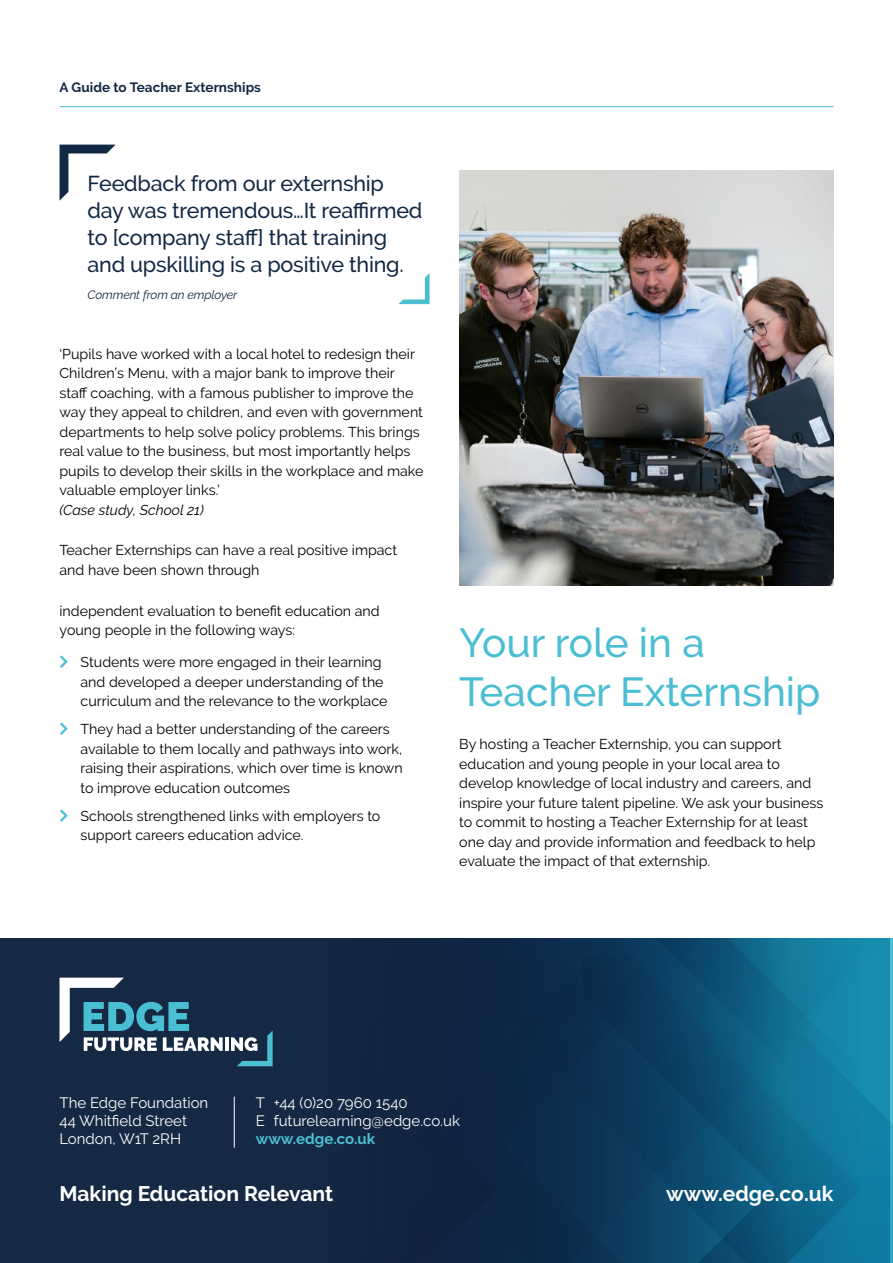
<style>
.page{position:relative;width:893px;height:1263px;background:#fff}
.page>*{position:absolute;margin:0;border:0;box-sizing:border-box;transform-origin:0 0}
.t1{font:500 40.5px/48.6px "Raleway";color:#4cbed3}
.t2{font:500 21.45px/27.3px "Raleway";letter-spacing:-.01em;color:#122945}
.t3{font:700 21px "Raleway";color:#fff}
.t4{font:15px/18px "Raleway";color:#fff}
.t5{font:700 15px "Raleway";color:#4cbed3}
.t6{font:14.25px/19.5px "Raleway";color:#000}
.t7{font:italic 14.25px "Raleway";color:#000}
.t8{font:700 13.5px "Raleway";letter-spacing:.005em;color:#122945}
.t9{font:italic 12.15px "Raleway";letter-spacing:-.01em;color:#152944}
.s1{color:#4abed3}
</style>
<div class="page">
<hr style="left:60px;top:106px;width:773px;height:1px;background:#4cbed3">
<svg style="left:860px;top:938px;width:33px;height:325px"></svg>
<div style="left:0;top:938px;width:321px;height:325px;background:#152944"></div>
<svg style="left:321px;top:938px;width:539px;height:325px"></svg>
<hr style="left:225px;top:1037px;width:4px;height:14px;background:#fff">
<svg style="left:231px;top:1030px;width:42px;height:36px"></svg>
<svg style="left:60px;top:978px;width:163px;height:73px"></svg>
<hr style="left:234px;top:1097px;width:1px;height:51px;background:#fff">
<svg style="left:398px;top:273px;width:32px;height:31px"></svg>
<svg style="left:60px;top:145px;width:55px;height:55px"></svg>
<img style="left:459px;top:170px;width:374px;height:415px">
<p class="t8" style="left:60px;top:80px;width:203px">A Guide to Teacher Externships</p>
<h2 class="t2" style="left:88px;top:169px;width:336px">Feedback from our externship day was tremendous…It reaffirmed to [company staff] that training and upskilling is a positive thing.</h2>
<p class="t9" style="left:88px;top:288px;width:151px">Comment from an employer</p>
<p class="t6" style="left:60px;top:344px;width:365px">‘Pupils have worked with a local hotel to redesign their Children’s Menu, with a major bank to improve their staff coaching, with a famous publisher to improve the way they appeal to children, and even with government departments to help solve policy problems. This brings real value to the business, but most importantly helps pupils to develop their skills in the workplace and make valuable employer links.’</p>
<p class="t7" style="left:60px;top:501px;width:146px">(Case study, School 21)</p>
<p class="t6" style="left:60px;top:540px;width:339px">Teacher Externships can have a real positive impact and have been shown through</p>
<p class="t6" style="left:60px;top:601px;width:322px">independent evaluation to benefit education and young people in the following ways:</p>
<p class="t6" style="left:81px;top:652px;width:308px;text-indent:-21px"><span class="s1">★★</span> Students were more engaged in their learning and developed a deeper understanding of the curriculum and the relevance to the workplace</p>
<p class="t6" style="left:81px;top:719px;width:324px;text-indent:-21px"><span class="s1">★★</span> They had a better understanding of the careers available to them locally and pathways into work, raising their aspirations, which over time is known to improve education outcomes</p>
<p class="t6" style="left:81px;top:806px;width:301px;text-indent:-21px"><span class="s1">★★</span> Schools strengthened links with employers to support careers education advice.</p>
<h1 class="t1" style="left:459px;top:618px;width:363px">Your role in a<br>Teacher Externship</h1>
<p class="t6" style="left:459px;top:734px;width:366px">By hosting a Teacher Externship, you can support education and young people in your local area to develop knowledge of local industry and careers, and inspire your future talent pipeline. We ask your business to commit to hosting a Teacher Externship for at least one day and provide information and feedback to help evaluate the impact of that externship.</p>
<p class="t4" style="left:60px;top:1094px;width:150px">The Edge Foundation<br>44 Whitfield Street<br>London, W1T 2RH</p>
<p class="t4" style="left:256px;top:1094px;width:206px">T +44 (0)20 7960 1540<br>E futurelearning@edge.co.uk</p>
<p class="t5" style="left:256px;top:1130px;width:121px">www.edge.co.uk</p>
<h3 class="t3" style="left:60px;top:1182px;width:275px">Making Education Relevant</h3>
<h3 class="t3" style="left:666px;top:1182px;width:169px">www.edge.co.uk</h3>
</div>
